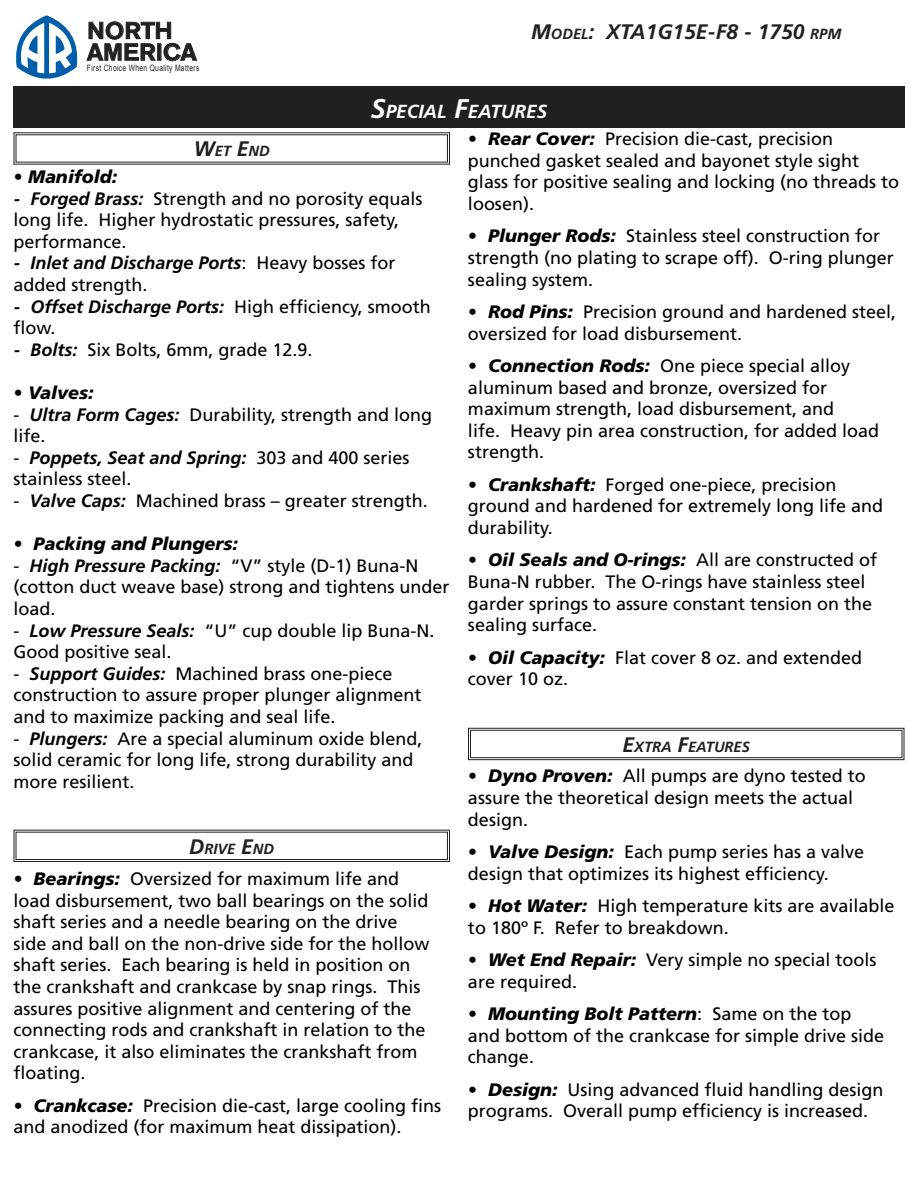
<style>
.page{position:relative;width:918px;height:1188px;background:#fff}
.page>*{position:absolute;margin:0;border:0;box-sizing:border-box;transform-origin:0 0}
.t1{font:500 24.6px/21.6px "URW Accidalia T";color:#221f1f;scale:1.09 1}
.t2{font:italic 700 21px "Frutiger";color:#221f1f}
.t3{font:italic 700 18.9px "Frutiger";color:#fff}
.t4{font:18px/21.6px "Frutiger";color:#000}
.t5{font:italic 900 18px "Frutiger";color:#000}
.t6{font:italic 700 14.7px "Frutiger";color:#221f1f}
.t7{font:8.7px "Arial";letter-spacing:.05em;color:#221f1f;scale:.76 1}
.s1{font-size:14.7px}
.s2{font-size:27px}
.s3{font-size:21px}
.s4{font-weight:700;font-style:italic}
.s5{font-weight:900;font-style:italic}
</style>
<div class="page">
<svg style="left:16px;top:15px;width:62px;height:64px"></svg>
<svg style="left:86px;top:21px;width:111px;height:40px"></svg>
<div style="left:14px;top:87px;width:891px;height:41px;background:#221f1f"></div>
<svg style="left:13px;top:132px;width:437px;height:33px"></svg>
<svg style="left:13px;top:829px;width:437px;height:33px"></svg>
<div style="left:16px;top:832px;width:432px;height:28px;border:1px solid #221f1f"></div>
<svg style="left:468px;top:727px;width:437px;height:34px"></svg>
<div style="left:470px;top:730px;width:432px;height:28px;border:1px solid #221f1f"></div>
<h1 class="t1" style="left:87px;top:19px;width:102px">NORTH<br>AMERICA</h1>
<p class="t7" style="left:87px;top:64px;width:149px">First Choice When Quality Matters</p>
<p class="t2" style="left:531px;top:23px;width:312px">M<span class="s1">ODEL</span>: XTA1G15E-F8 - 1750 <span class="s1">RPM</span></p>
<p class="t3" style="left:371px;top:103px;width:178px"><span class="s2">S</span>PECIAL <span class="s2">F</span>EATURES</p>
<p class="t6" style="left:194px;top:145px;width:78px"><span class="s3">W</span>ET <span class="s3">E</span>ND</p>
<p class="t5" style="left:14px;top:169px;width:106px">• Manifold:</p>
<p class="t4" style="left:14px;top:189px;width:411px"><span class="s4">- Forged Brass:</span> Strength and no porosity equals long life. Higher hydrostatic pressures, safety, performance.</p>
<p class="t4" style="left:14px;top:254px;width:384px"><span class="s4">- Inlet and Discharge Ports</span>: Heavy bosses for added strength.</p>
<p class="t4" style="left:14px;top:297px;width:419px"><span class="s4">- Offset Discharge Ports:</span> High efficiency, smooth flow.</p>
<p class="t4" style="left:14px;top:340px;width:301px"><span class="s4">- Bolts:</span> Six Bolts, 6mm, grade 12.9.</p>
<p class="t5" style="left:14px;top:385px;width:82px">• Valves:</p>
<p class="t4" style="left:14px;top:405px;width:420px">- <span class="s4">Ultra Form Cages:</span> Durability, strength and long life.</p>
<p class="t4" style="left:14px;top:448px;width:398px">- <span class="s4">Poppets, Seat and Spring:</span> 303 and 400 series stainless steel.</p>
<p class="t4" style="left:14px;top:491px;width:416px">- <span class="s4">Valve Caps:</span> Machined brass – greater strength.</p>
<p class="t5" style="left:14px;top:536px;width:226px">• Packing and Plungers:</p>
<p class="t4" style="left:14px;top:556px;width:438px">- <span class="s4">High Pressure Packing:</span> “V” style (D-1) Buna-N (cotton duct weave base) strong and tightens under load.</p>
<p class="t4" style="left:14px;top:621px;width:423px">- <span class="s4">Low Pressure Seals:</span> “U” cup double lip Buna-N.<br>Good positive seal.</p>
<p class="t4" style="left:13px;top:664px;width:410px">- <span class="s4">Support Guides:</span> Machined brass one-piece construction to assure proper plunger alignment and to maximize packing and seal life.</p>
<p class="t4" style="left:13px;top:729px;width:411px">- <span class="s4">Plungers:</span> Are a special aluminum oxide blend, solid ceramic for long life, strong durability and more resilient.</p>
<p class="t6" style="left:189px;top:843px;width:86px"><span class="s3">D</span>RIVE <span class="s3">E</span>ND</p>
<p class="t4" style="left:13px;top:869px;width:418px"><span class="s5">• Bearings:</span> Oversized for maximum life and load disbursement, two ball bearings on the solid shaft series and a needle bearing on the drive side and ball on the non-drive side for the hollow shaft series. Each bearing is held in position on the crankshaft and crankcase by snap rings. This assures positive alignment and centering of the connecting rods and crankshaft in relation to the crankcase, it also eliminates the crankshaft from floating.</p>
<p class="t4" style="left:13px;top:1096px;width:429px"><span class="s5">• Crankcase:</span> Precision die-cast, large cooling fins and anodized (for maximum heat dissipation).</p>
<p class="t4" style="left:468px;top:129px;width:433px"><span class="s5">• Rear Cover:</span> Precision die-cast, precision punched gasket sealed and bayonet style sight glass for positive sealing and locking (no threads to loosen).</p>
<p class="t4" style="left:468px;top:227px;width:427px"><span class="s5">• Plunger Rods:</span> Stainless steel construction for strength (no plating to scrape off). O-ring plunger sealing system.</p>
<p class="t4" style="left:468px;top:302px;width:430px"><span class="s5">• Rod Pins:</span> Precision ground and hardened steel, oversized for load disbursement.</p>
<p class="t4" style="left:468px;top:356px;width:413px"><span class="s5">• Connection Rods:</span> One piece special alloy aluminum based and bronze, oversized for maximum strength, load disbursement, and<br>life. Heavy pin area construction, for added load strength.</p>
<p class="t4" style="left:468px;top:475px;width:417px"><span class="s5">• Crankshaft:</span> Forged one-piece, precision ground and hardened for extremely long life and durability.</p>
<p class="t4" style="left:468px;top:551px;width:411px"><span class="s5">• Oil Seals and O-rings:</span> All are constructed of Buna-N rubber. The O-rings have stainless steel garder springs to assure constant tension on the sealing surface.</p>
<p class="t4" style="left:468px;top:648px;width:396px"><span class="s5">• Oil Capacity:</span> Flat cover 8 oz. and extended cover 10 oz.</p>
<p class="t6" style="left:623px;top:741px;width:129px"><span class="s3">E</span>XTRA <span class="s3">F</span>EATURES</p>
<p class="t4" style="left:468px;top:767px;width:399px"><span class="s5">• Dyno Proven:</span> All pumps are dyno tested to assure the theoretical design meets the actual design.</p>
<p class="t4" style="left:468px;top:842px;width:398px"><span class="s5">• Valve Design:</span> Each pump series has a valve design that optimizes its highest efficiency.</p>
<p class="t4" style="left:468px;top:896px;width:428px"><span class="s5">• Hot Water:</span> High temperature kits are available to 180º F. Refer to breakdown.</p>
<p class="t4" style="left:468px;top:950px;width:410px"><span class="s5">• Wet End Repair:</span> Very simple no special tools are required.</p>
<p class="t4" style="left:468px;top:1004px;width:418px"><span class="s5">• Mounting Bolt Pattern</span>: Same on the top and bottom of the crankcase for simple drive side change.</p>
<p class="t4" style="left:468px;top:1080px;width:417px"><span class="s5">• Design:</span> Using advanced fluid handling design programs. Overall pump efficiency is increased.</p>
</div>
